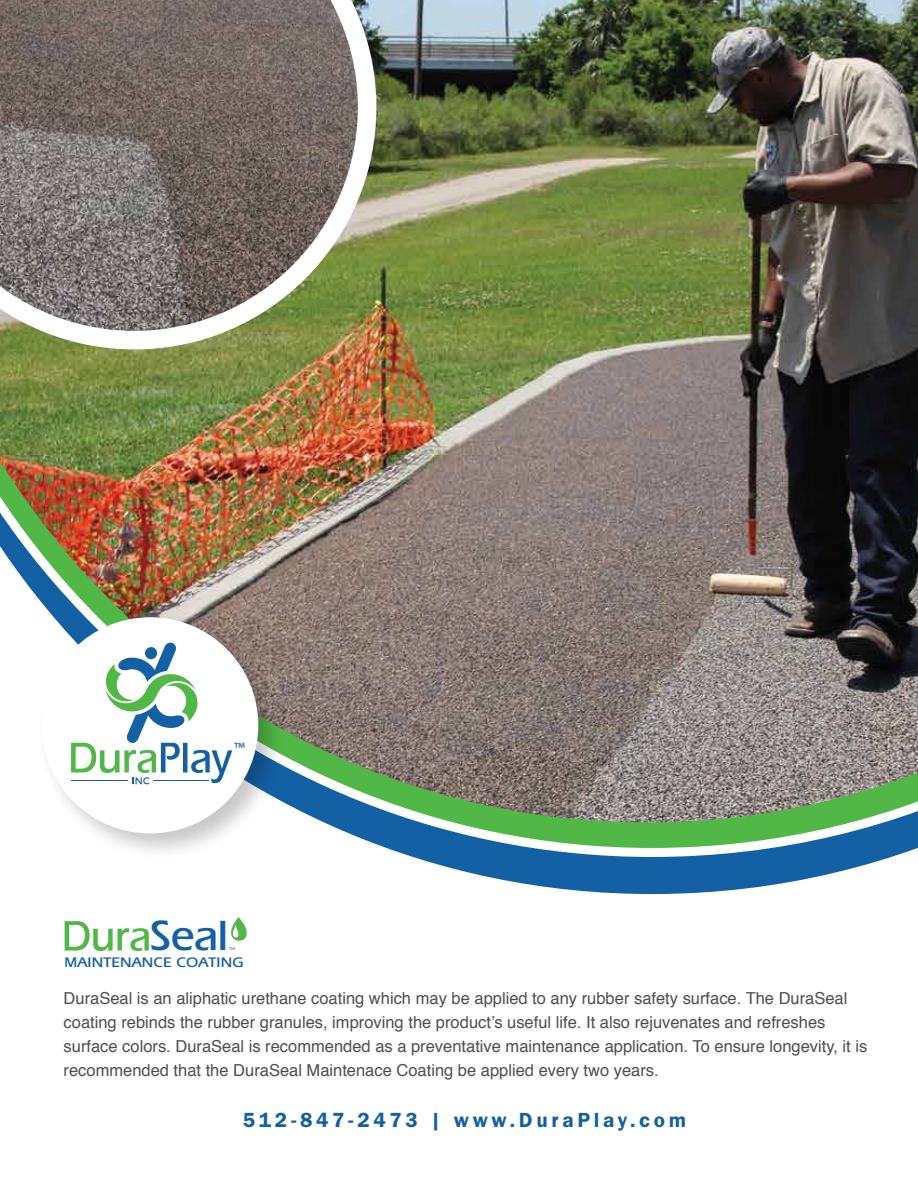
<style>
.page{position:relative;width:918px;height:1188px;background:#fff}
.page>*{position:absolute;margin:0;border:0;box-sizing:border-box;transform-origin:0 0}
.t1{font:700 43.8px "Aquiline";color:#1460a4}
.t2{font:21.15px "Franklin Gothic URW Dem";letter-spacing:.175em;color:#1460a4}
.t3{font:18px "Myriad Pro";color:#1460a4}
.t4{font:16.5px/24px "Helvetica";color:#504d4d}
.t5{font:700 14.4px "Aquiline";letter-spacing:.01em;color:#1460a4;scale:1.04 1}
</style>
<div class="page">
<svg style="left:426px;top:861px;width:452px;height:33px;fill:#1460a4"></svg>
<svg style="left:332px;top:826px;width:586px;height:35px"></svg>
<img style="left:0;top:0;width:918px;height:826px">
<img style="left:30px;top:605px;width:262px;height:246px">
<div style="left:42px;top:617px;width:216px;height:216px;background:#fff;border-radius:50%"></div>
<img style="left:0;top:0;width:376px;height:349px">
<svg style="left:71px;top:639px;width:161px;height:145px"></svg>
<hr style="left:71px;top:781px;width:56px;height:1px;background:#1460a4">
<hr style="left:154px;top:781px;width:55px;height:1px;background:#1460a4">
<img style="left:0;top:0;width:358px;height:331px">
<svg style="left:65px;top:921px;width:84px;height:30px"></svg>
<svg style="left:229px;top:917px;width:18px;height:33px"></svg>
<p class="t3" style="left:234px;top:737px;width:13px">™</p>
<h1 class="t1" style="left:149px;top:910px;width:81px">Seal</h1>
<p class="t5" style="left:65px;top:953px;width:174px">MAINTENANCE COATING</p>
<p class="t4" style="left:64px;top:986px;width:805px">DuraSeal is an aliphatic urethane coating which may be applied to any rubber safety surface. The DuraSeal coating rebinds the rubber granules, improving the product’s useful life. It also rejuvenates and refreshes surface colors. DuraSeal is recommended as a preventative maintenance application. To ensure longevity, it is recommended that the DuraSeal Maintenace Coating be applied every two years.</p>
<p class="t2" style="left:243px;top:1107px;width:445px">512-847-2473 | www.DuraPlay.com</p>
</div>
